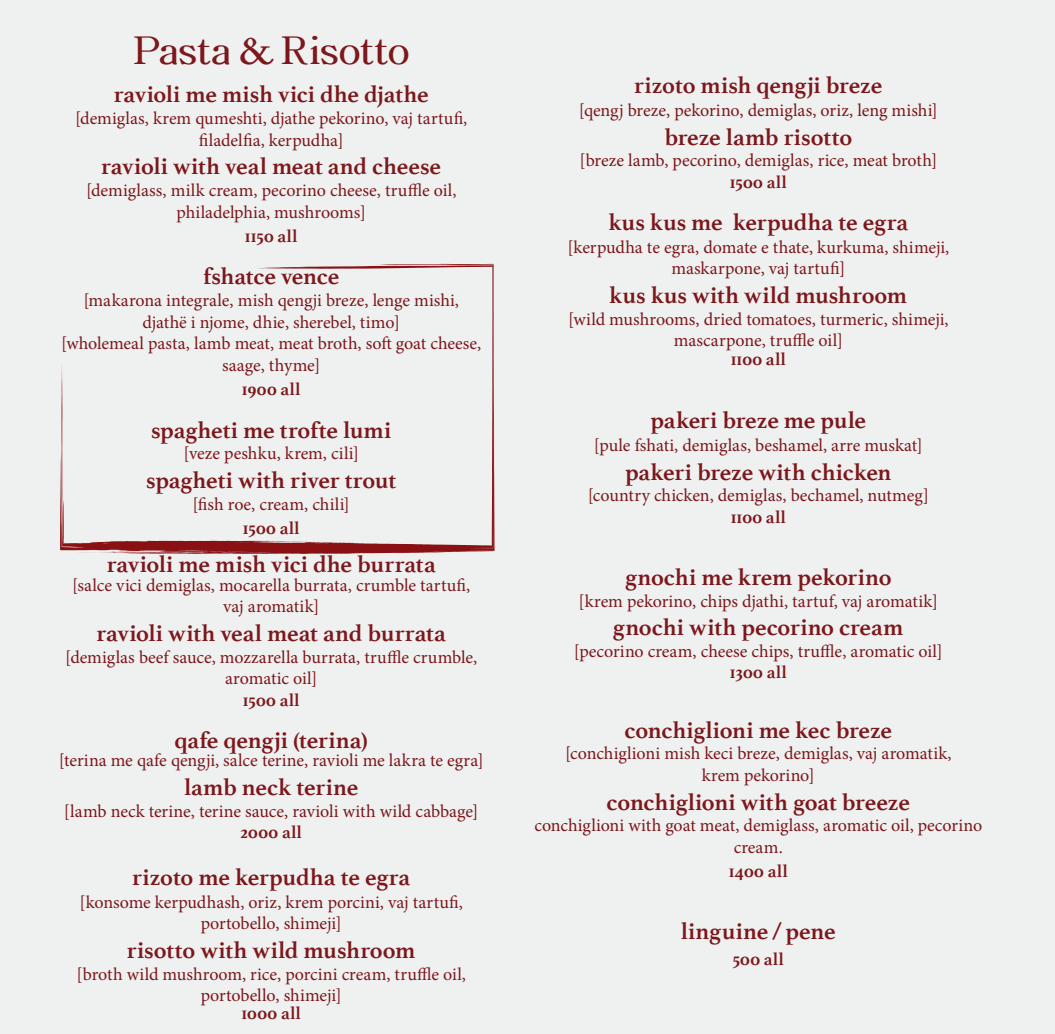
<style>
.page{position:relative;width:1055px;height:1034px;background:#fff}
.page>*{position:absolute;margin:0;border:0;box-sizing:border-box;transform-origin:0 0}
.t1{font:700 37.5px "Bellina";letter-spacing:-.015em;color:#7c171b}
.t2{font:700 24px "Athelas";letter-spacing:-.005em;color:#7c171b}
.t3{font:18px/21.6px "Minion Pro";color:#7c171b;text-align:center}
.t4{font:700 18px "Athelas";letter-spacing:.01em;color:#7c171b}
.s1{font-style:italic}
</style>
<div class="page">
<div style="left:0;top:0;width:1054px;height:1033px;background:#eff0f0"></div>
<svg style="left:60px;top:264px;width:434px;height:290px"></svg>
<p class="t1" style="left:133px;top:27px;width:278px">Pasta &amp; Risotto</p>
<p class="t2" style="left:114px;top:75px;width:316px">ravioli me mish vici dhe djathe</p>
<p class="t3" style="left:75px;top:107px;width:394px">[demiglas, krem qumeshti, djathe pekorino, vaj tartufi, filadelfia, kerpudha]</p>
<p class="t2" style="left:101px;top:147px;width:341px">ravioli with veal meat and cheese</p>
<p class="t3" style="left:86px;top:179px;width:372px">[demiglass, milk cream, pecorino cheese, truffle oil, philadelphia, mushrooms]</p>
<p class="t4" style="left:245px;top:221px;width:54px">1150 all</p>
<p class="t2" style="left:203px;top:257px;width:138px">fshatce vence</p>
<p class="t3" style="left:83px;top:289px;width:377px">[makarona integrale, mish qengji breze, lenge mishi,</p>
<p class="t3" style="left:143px;top:311px;width:259px">djathë i njome, dhie, sherebel, timo]</p>
<p class="t3" style="left:61px;top:333px;width:421px">[wholemeal pasta, lamb meat, meat broth, soft goat cheese, saage, thyme]</p>
<p class="t4" style="left:242px;top:374px;width:60px">1900 all</p>
<p class="t2" style="left:151px;top:410px;width:242px">spagheti me trofte lumi</p>
<p class="t3" style="left:183px;top:443px;width:177px">[veze peshku, krem, cili]</p>
<p class="t2" style="left:146px;top:460px;width:252px">spagheti with river trout</p>
<p class="t3" style="left:193px;top:493px;width:159px">[fish roe, cream, chili]</p>
<p class="t4" style="left:243px;top:513px;width:58px">1500 all</p>
<p class="t2" style="left:107px;top:545px;width:330px">ravioli me mish vici dhe burrata</p>
<p class="t3" style="left:72px;top:574px;width:399px">[salce vici demiglas, mocarella burrata, crumble tartufi,</p>
<p class="t3" style="left:223px;top:595px;width:98px">vaj aromatik]</p>
<p class="t2" style="left:96px;top:613px;width:351px">ravioli with veal meat and burrata</p>
<p class="t3" style="left:65px;top:646px;width:413px">[demiglas beef sauce, mozzarella burrata, truffle crumble, aromatic oil]</p>
<p class="t4" style="left:243px;top:685px;width:58px">1500 all</p>
<p class="t2" style="left:174px;top:720px;width:195px">qafe qengji (terina)</p>
<p class="t3" style="left:59px;top:749px;width:426px">[terina me qafe qengji, salce terine, ravioli me lakra te egra]</p>
<p class="t2" style="left:184px;top:767px;width:176px">lamb neck terine</p>
<p class="t3" style="left:64px;top:800px;width:416px">[lamb neck terine, terine sauce, ravioli with wild cabbage]</p>
<p class="t4" style="left:240px;top:817px;width:63px">2000 all</p>
<p class="t2" style="left:132px;top:857px;width:280px">rizoto me kerpudha te egra</p>
<p class="t3" style="left:79px;top:890px;width:385px">[konsome kerpudhash, oriz, krem porcini, vaj tartufi, portobello, shimeji]</p>
<p class="t2" style="left:127px;top:930px;width:290px">risotto with wild mushroom</p>
<p class="t3" style="left:76px;top:962px;width:391px">[broth wild mushroom, rice, porcini cream, truffle oil, portobello, shimeji]</p>
<p class="t4" style="left:241px;top:998px;width:61px">1000 all</p>
<p class="t2" style="left:634px;top:66px;width:250px">rizoto mish qengji breze</p>
<p class="t3" style="left:579px;top:99px;width:360px">[qengj breze, pekorino, demiglas, oriz, leng mishi]</p>
<p class="t2" style="left:664px;top:117px;width:189px">breze lamb risotto</p>
<p class="t3" style="left:579px;top:150px;width:359px">[breze lamb, pecorino, demiglas, rice, meat broth]</p>
<p class="t4" style="left:730px;top:167px;width:58px">1500 all</p>
<p class="t2" style="left:608px;top:203px;width:301px">kus kus me kerpudha te egra</p>
<p class="t3" style="left:567px;top:236px;width:383px">[kerpudha te egra, domate e thate, kurkuma, shimeji, maskarpone, vaj tartufi]</p>
<p class="t2" style="left:609px;top:276px;width:299px">kus kus with wild mushroom</p>
<p class="t3" style="left:568px;top:308px;width:382px">[wild mushrooms, dried tomatoes, turmeric, shimeji, mascarpone, truffle oil]</p>
<p class="t4" style="left:730px;top:344px;width:57px">1100 all</p>
<p class="t2" style="left:650px;top:401px;width:217px">pakeri breze me pule</p>
<p class="t3" style="left:594px;top:434px;width:330px">[pule fshati, demiglas, beshamel, arre muskat]</p>
<p class="t2" style="left:625px;top:452px;width:268px">pakeri breze with chicken</p>
<p class="t3" style="left:587px;top:484px;width:343px">[country chicken, demiglas, bechamel, nutmeg]</p>
<p class="t4" style="left:730px;top:502px;width:57px">1100 all</p>
<p class="t2" style="left:625px;top:557px;width:268px">gnochi me krem pekorino</p>
<p class="t3" style="left:578px;top:590px;width:361px">[krem pekorino, chips djathi, tartuf, vaj aromatik]</p>
<p class="t2" style="left:613px;top:608px;width:292px">gnochi with pecorino cream</p>
<p class="t3" style="left:574px;top:640px;width:370px">[pecorino cream, cheese chips, truffle, aromatic oil]</p>
<p class="t4" style="left:730px;top:657px;width:58px">1300 all</p>
<p class="t2" style="left:624px;top:710px;width:269px">conchiglioni me kec breze</p>
<p class="t3" style="left:565px;top:742px;width:388px">[conchiglioni mish keci breze, demiglas, vaj aromatik,</p>
<p class="t3" style="left:702px;top:764px;width:114px">krem pekorino]</p>
<p class="t2" style="left:606px;top:782px;width:305px">conchiglioni with goat breeze</p>
<p class="t3" style="left:534px;top:814px;width:449px">conchiglioni with goat meat, demiglass, aromatic oil, pecorino cream.</p>
<p class="t4" style="left:729px;top:856px;width:60px">1400 all</p>
<p class="t2" style="left:681px;top:911px;width:156px">linguine <span class="s1">/</span> pene</p>
<p class="t4" style="left:732px;top:943px;width:53px">500 all</p>
</div>
